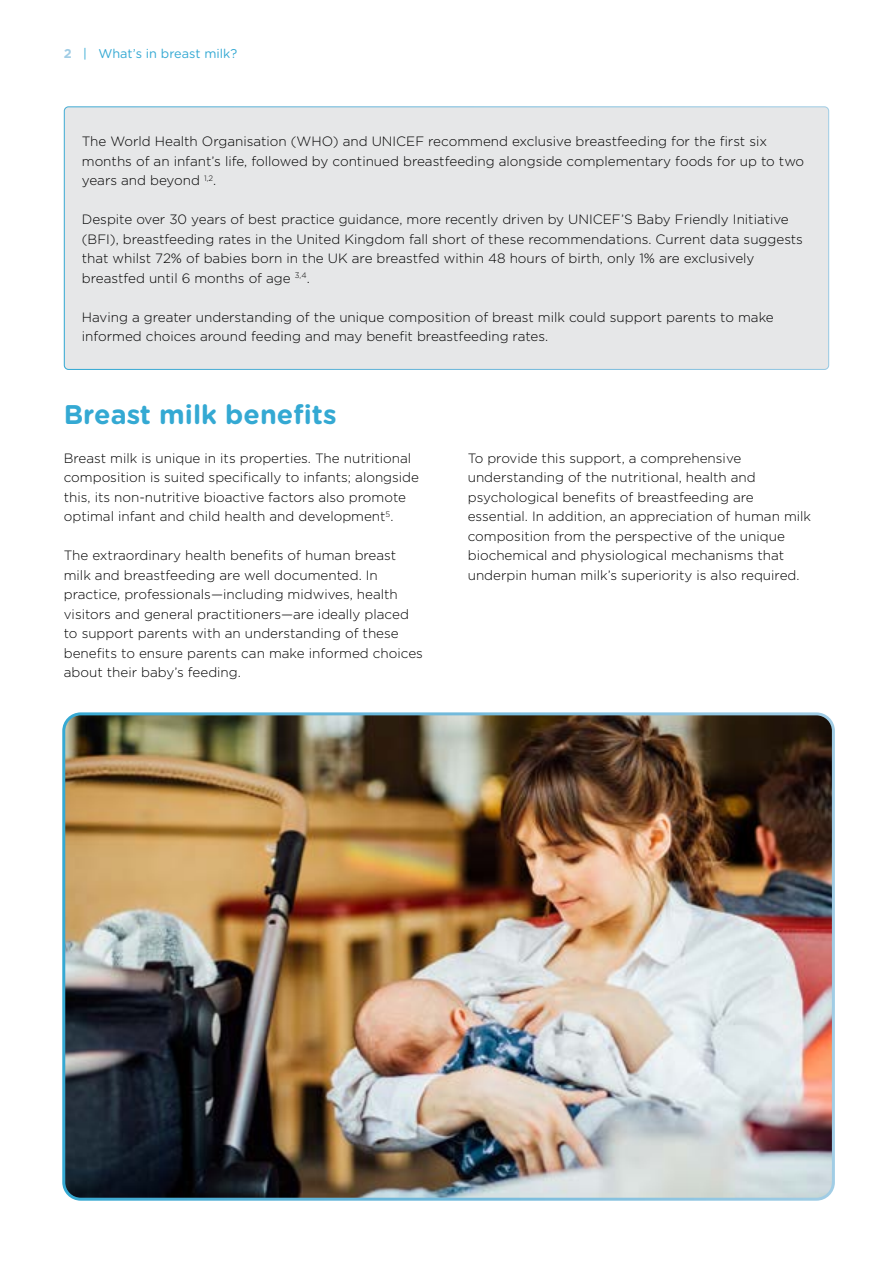
<style>
.page{position:relative;width:893px;height:1263px;background:#fff}
.page>*{position:absolute;margin:0;border:0;box-sizing:border-box;transform-origin:0 0}
.t1{font:700 27px "Gotham Rounded";color:#34a9d3}
.t2{font:300 13.5px/19.5px "Gotham";color:#000}
.t3{font:12.75px "Gotham Rounded";color:#34a9d3}
.s1{font-family:"Gotham";font-weight:700;color:#a1cde5}
</style>
<div class="page">
<div style="left:64px;top:107px;width:765px;height:262px;background:#e6e7e8;border-radius:4px"></div>
<div style="left:64px;top:106px;width:765px;height:264px;border:1px solid #fff;border-radius:4px"></div>
<img style="left:66px;top:716px;width:765px;height:481px">
<div style="left:62px;top:712px;width:773px;height:489px;border:3px solid #fff;border-radius:17px"></div>
<p class="t3" style="left:64px;top:45px;width:175px"><span class="s1">2</span> | What’s in breast milk?</p>
<p class="t2" style="left:82px;top:131px;width:724px">The World Health Organisation (WHO) and UNICEF recommend exclusive breastfeeding for the first six months of an infant’s life, followed by continued breastfeeding alongside complementary foods for up to two years and beyond <sup>1,2</sup>.</p>
<p class="t2" style="left:82px;top:209px;width:723px">Despite over 30 years of best practice guidance, more recently driven by UNICEF’S Baby Friendly Initiative (BFI), breastfeeding rates in the United Kingdom fall short of these recommendations. Current data suggests that whilst 72% of babies born in the UK are breastfed within 48 hours of birth, only 1% are exclusively breastfed until 6 months of age <sup>3,4</sup>.</p>
<p class="t2" style="left:82px;top:307px;width:693px">Having a greater understanding of the unique composition of breast milk could support parents to make informed choices around feeding and may benefit breastfeeding rates.</p>
<h1 class="t1" style="left:64px;top:395px;width:274px">Breast milk benefits</h1>
<p class="t2" style="left:64px;top:448px;width:357px">Breast milk is unique in its properties. The nutritional composition is suited specifically to infants; alongside this, its non-nutritive bioactive factors also promote optimal infant and child health and development<sup>5</sup>.</p>
<p class="t2" style="left:64px;top:546px;width:361px">The extraordinary health benefits of human breast milk and breastfeeding are well documented. In practice, professionals—including midwives, health visitors and general practitioners—are ideally placed to support parents with an understanding of these benefits to ensure parents can make informed choices about their baby’s feeding.</p>
<p class="t2" style="left:468px;top:448px;width:345px">To provide this support, a comprehensive understanding of the nutritional, health and psychological benefits of breastfeeding are essential. In addition, an appreciation of human milk composition from the perspective of the unique biochemical and physiological mechanisms that underpin human milk’s superiority is also required.</p>
</div>
